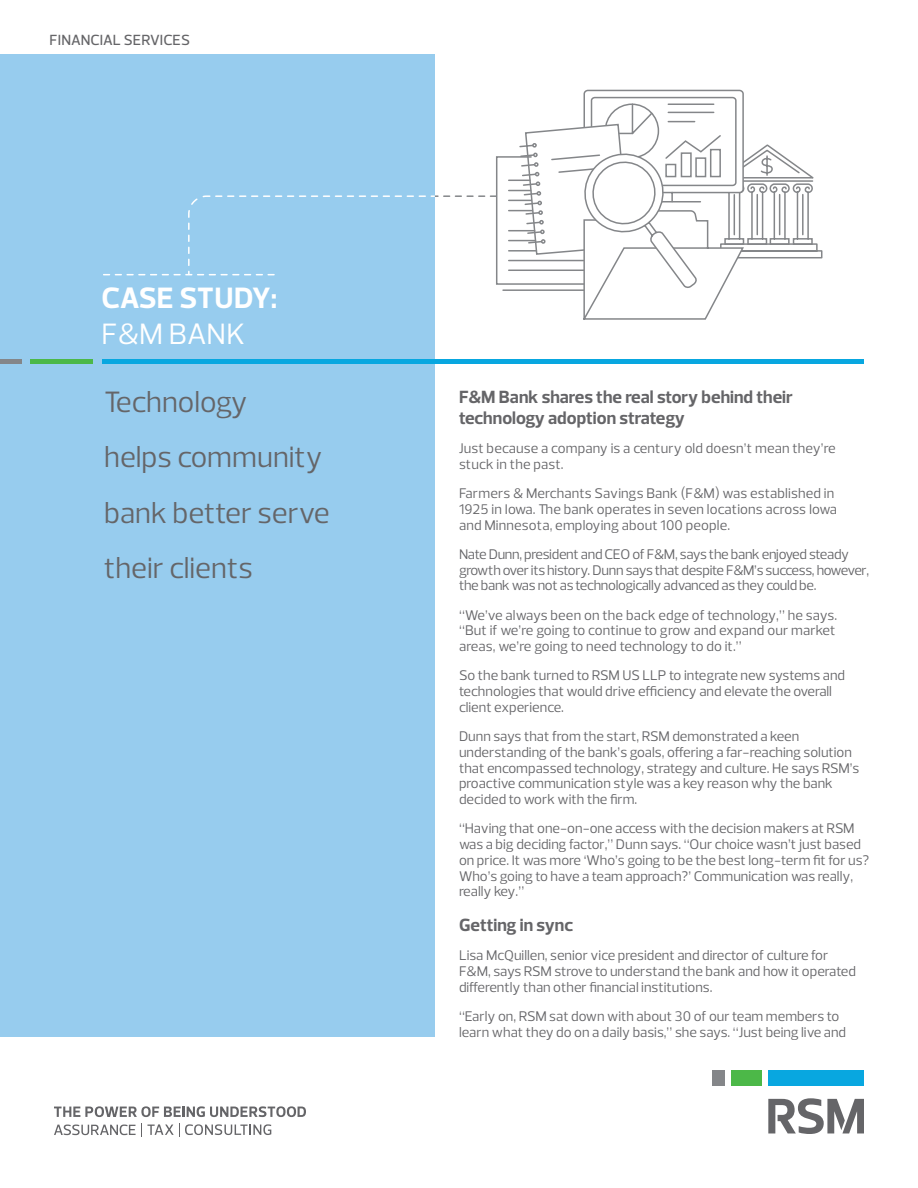
<style>
.page{position:relative;width:918px;height:1188px;background:#fff}
.page>*{position:absolute;margin:0;border:0;box-sizing:border-box;transform-origin:0 0}
.t1{font:30px/55.5px "Prelo";color:#656568}
.t2{font:700 30px "Prelo";letter-spacing:-.005em;color:#fff}
.t3{font:30px "Prelo";color:#fff}
.t4{font:700 18px/21px "Prelo";color:#656568}
.t5{font:500 15px "Prelo";color:#656568}
.t6{font:14.25px/15.8px "Prelo";color:#656568}
.t7{font:14.25px/15.8px "Prelo";letter-spacing:-.02em;color:#656568}
</style>
<div class="page">
<div style="left:768px;top:1070px;width:96px;height:16px;background:#08a7e0"></div>
<div style="left:712px;top:1070px;width:12px;height:16px;background:#848689"></div>
<div style="left:731px;top:1070px;width:31px;height:16px;background:#4cb848"></div>
<svg style="left:768px;top:1098px;width:96px;height:36px"></svg>
<svg style="left:54px;top:1106px;width:252px;height:11px"></svg>
<svg style="left:54px;top:1123px;width:217px;height:13px"></svg>
<div style="left:0;top:54px;width:434px;height:983px;background:#97ccee"></div>
<hr style="left:30px;top:359px;width:63px;height:4px;background:#4cb848">
<hr style="left:102px;top:359px;width:762px;height:4px;background:#08a7e0">
<hr style="left:0;top:359px;width:21px;height:4px;background:#848689">
<svg style="left:104px;top:89px;width:719px;height:232px"></svg>
<p class="t5" style="left:50px;top:31px;width:142px">FINANCIAL SERVICES</p>
<h1 class="t2" style="left:101px;top:280px;width:177px">CASE STUDY:</h1>
<h1 class="t3" style="left:101px;top:316px;width:145px">F&amp;M BANK</h1>
<h1 class="t1" style="left:104px;top:374px;width:227px">Technology<br>helps community bank better serve their clients</h1>
<p class="t4" style="left:459px;top:386px;width:335px">F&amp;M Bank shares the real story behind their technology adoption strategy</p>
<p class="t6" style="left:459px;top:441px;width:378px">Just because a company is a century old doesn’t mean they’re stuck in the past.</p>
<p class="t6" style="left:459px;top:486px;width:379px">Farmers &amp; Merchants Savings Bank (F&amp;M) was established in<br>1925 in Iowa. The bank operates in seven locations across Iowa and Minnesota, employing about 100 people.</p>
<p class="t7" style="left:459px;top:546px;width:412px">Nate Dunn, president and CEO of F&amp;M, says the bank enjoyed steady growth over its history. Dunn says that despite F&amp;M’s success, however, the bank was not as technologically advanced as they could be.</p>
<p class="t6" style="left:459px;top:607px;width:380px;text-align:justify">“We’ve always been on the back edge of technology,” he says. “But if we’re going to continue to grow and expand our market areas, we’re going to need technology to do it.”</p>
<p class="t6" style="left:459px;top:668px;width:388px">So the bank turned to RSM US LLP to integrate new systems and technologies that would drive efficiency and elevate the overall client experience.</p>
<p class="t6" style="left:459px;top:729px;width:402px">Dunn says that from the start, RSM demonstrated a keen understanding of the bank’s goals, offering a far-reaching solution that encompassed technology, strategy and culture. He says RSM’s proactive communication style was a key reason why the bank decided to work with the firm.</p>
<p class="t6" style="left:459px;top:821px;width:412px">“Having that one-on-one access with the decision makers at RSM was a big deciding factor,” Dunn says. “Our choice wasn’t just based on price. It was more ‘Who’s going to be the best long-term fit for us?<br>Who’s going to have a team approach?’ Communication was really, really key.”</p>
<p class="t4" style="left:459px;top:914px;width:116px">Getting in sync</p>
<p class="t6" style="left:459px;top:948px;width:399px">Lisa McQuillen, senior vice president and director of culture for<br>F&amp;M, says RSM strove to understand the bank and how it operated differently than other financial institutions.</p>
<p class="t6" style="left:459px;top:1008px;width:389px">“Early on, RSM sat down with about 30 of our team members to learn what they do on a daily basis,” she says. “Just being live and</p>
</div>
